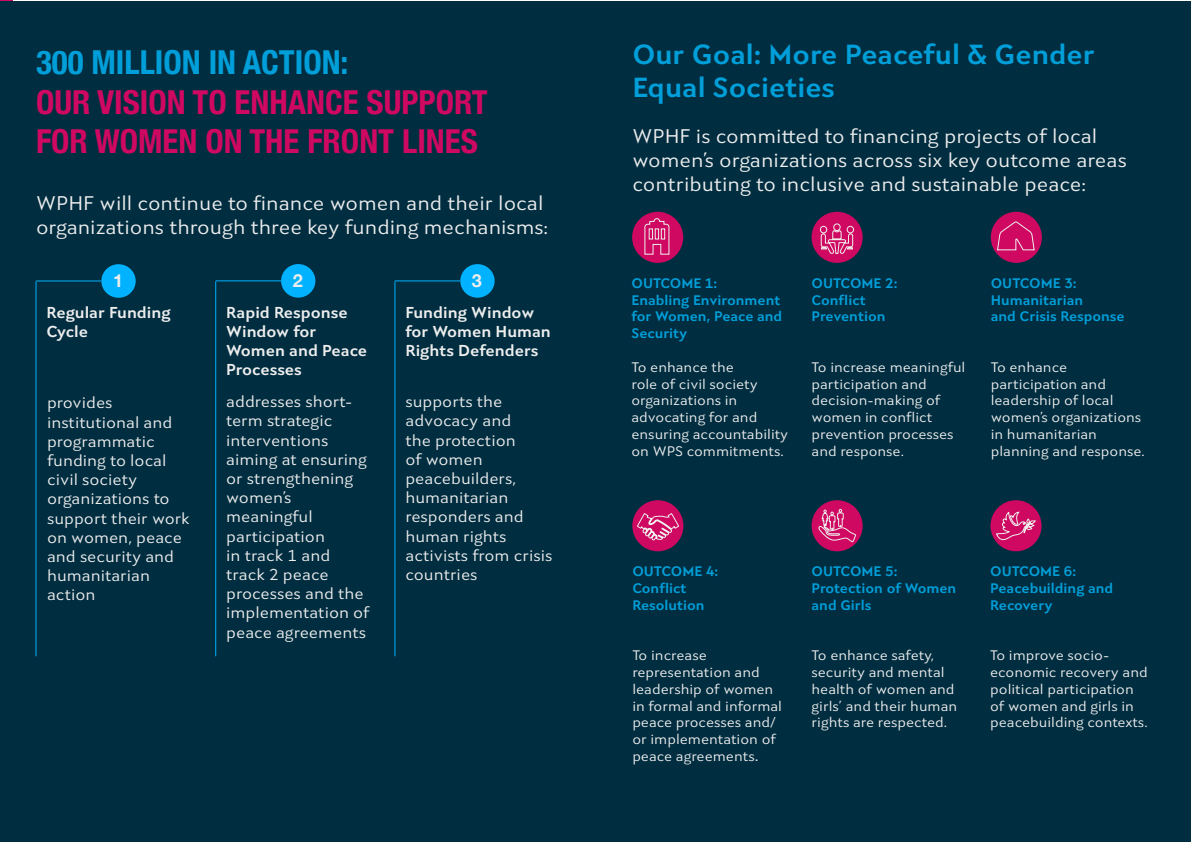
<style>
.page{position:relative;width:1191px;height:842px;background:#fff}
.page>*{position:absolute;margin:0;border:0;box-sizing:border-box;transform-origin:0 0}
.t1{font:700 condensed 33px/39.6px "Helvetica Neue";color:#cf0861}
.t2{font:700 condensed 33px "Helvetica Neue";color:#009fd9}
.t3{font:700 28px/33.6px "Seven One Eight";color:#009fd9}
.t4{font:20px/24px "Seven One Eight";color:#ededed}
.t5{font:700 18px "Helvetica Neue";color:#ededed}
.t6{font:16px/19.2px "Seven One Eight";color:#ededed}
.t7{font:700 16px/19.2px "Seven One Eight";color:#ededed}
.t8{font:14px/16.8px "Seven One Eight";color:#ededed}
.t9{font:700 14px/16.8px "Seven One Eight";color:#009fd9}
.s1{font-family:"Helvetica Neue"}
</style>
<div class="page">
<div style="left:0;top:0;width:12px;height:153px;background:#cf0861"></div>
<div style="left:0;top:1px;width:1191px;height:841px;background:#002d40"></div>
<div style="left:101px;top:264px;width:35px;height:34px;background:#00b2ff;border-radius:50%"></div>
<hr style="left:36px;top:280px;width:65px;height:1px;background:#00b2ff">
<hr style="left:36px;top:281px;width:1px;height:375px;background:#00b2ff">
<div style="left:281px;top:264px;width:34px;height:34px;background:#00b2ff;border-radius:50%"></div>
<hr style="left:216px;top:280px;width:65px;height:1px;background:#00b2ff">
<hr style="left:215px;top:281px;width:1px;height:375px;background:#00b2ff">
<div style="left:460px;top:264px;width:34px;height:34px;background:#00b2ff;border-radius:50%"></div>
<hr style="left:395px;top:280px;width:65px;height:1px;background:#00b2ff">
<hr style="left:394px;top:281px;width:1px;height:375px;background:#00b2ff">
<div style="left:632px;top:212px;width:51px;height:51px;background:#cf0861;border-radius:50%"></div>
<svg style="left:644px;top:218px;width:25px;height:37px"></svg>
<div style="left:811px;top:212px;width:51px;height:51px;background:#cf0861;border-radius:50%"></div>
<svg style="left:820px;top:223px;width:34px;height:31px"></svg>
<div style="left:990px;top:212px;width:52px;height:51px;background:#cf0861;border-radius:50%"></div>
<svg style="left:997px;top:221px;width:37px;height:29px"></svg>
<div style="left:632px;top:500px;width:51px;height:51px;background:#cf0861;border-radius:50%"></div>
<svg style="left:637px;top:513px;width:42px;height:28px"></svg>
<div style="left:811px;top:500px;width:51px;height:51px;background:#cf0861;border-radius:50%"></div>
<svg style="left:818px;top:509px;width:38px;height:33px"></svg>
<div style="left:990px;top:500px;width:51px;height:51px;background:#cf0861;border-radius:50%"></div>
<svg style="left:996px;top:512px;width:40px;height:28px"></svg>
<h1 class="t2" style="left:36px;top:35px;width:314px">300 MILLION IN ACTION:</h1>
<h1 class="t1" style="left:36px;top:80px;width:453px">OUR VISION TO ENHANCE SUPPORT<br>FOR WOMEN ON THE FRONT LINES</h1>
<h3 class="t4" style="left:36px;top:191px;width:514px">WPHF will continue to finance women and their local organizations through three key funding mechanisms:</h3>
<p class="t5" style="left:113px;top:266px;width:12px">1</p>
<p class="t5" style="left:293px;top:266px;width:12px">2</p>
<p class="t5" style="left:472px;top:266px;width:12px">3</p>
<p class="t7" style="left:46px;top:302px;width:126px">Regular Funding<br>Cycle</p>
<p class="t7" style="left:226px;top:302px;width:142px">Rapid Response<br>Window for<br>Women and Peace<br>Processes</p>
<p class="t7" style="left:405px;top:302px;width:147px">Funding Window for Women Human<br>Rights Defenders</p>
<p class="t6" style="left:47px;top:393px;width:144px">provides institutional and programmatic funding to local civil society organizations to support their work on women, peace and security and humanitarian action</p>
<p class="t6" style="left:226px;top:392px;width:145px">addresses short&shy;term strategic interventions aiming at ensuring or strengthening women’s meaningful participation<br>in track 1 and track 2 peace processes and the implementation of peace agreements</p>
<p class="t6" style="left:405px;top:392px;width:148px">supports the advocacy and<br>the protection<br>of women peacebuilders, humanitarian responders and human rights activists from crisis countries</p>
<h2 class="t3" style="left:632px;top:36px;width:464px">Our Goal: More Peaceful &amp; Gender<br>Equal Societies</h2>
<h3 class="t4" style="left:632px;top:124px;width:496px">WPHF is committed to financing projects of local women’s organizations across six key outcome areas contributing to inclusive and sustainable peace:</h3>
<p class="t9" style="left:631px;top:274px;width:152px">OUTCOME 1:<br>Enabling Environment for Women, Peace and<br>Security</p>
<p class="t8" style="left:631px;top:358px;width:158px">To enhance the<br>role of civil society organizations in advocating for and ensuring accountability on WPS commitments.</p>
<p class="t9" style="left:811px;top:274px;width:87px">OUTCOME 2:<br>Conflict<br>Prevention</p>
<p class="t8" style="left:811px;top:358px;width:155px">To increase meaningful participation and decision-making of women in conflict prevention processes and response.</p>
<p class="t9" style="left:990px;top:274px;width:135px">OUTCOME 3:<br>Humanitarian<br>and Crisis Response</p>
<p class="t8" style="left:990px;top:358px;width:155px">To enhance participation and leadership of local women’s organizations in humanitarian planning and response.</p>
<p class="t9" style="left:632px;top:562px;width:87px">OUTCOME 4:<br>Conflict<br>Resolution</p>
<p class="t8" style="left:632px;top:647px;width:151px">To increase representation and leadership of women in formal and informal peace processes and/ or implementation of peace agreements<span class="s1">.</span></p>
<p class="t9" style="left:811px;top:562px;width:146px">OUTCOME 5:<br>Protection of Women and Girls</p>
<p class="t8" style="left:811px;top:647px;width:147px">To enhance safety, security and mental health of women and girls’ and their human rights are respected.</p>
<p class="t9" style="left:990px;top:562px;width:125px">OUTCOME 6:<br>Peacebuilding and<br>Recovery</p>
<p class="t8" style="left:990px;top:647px;width:159px">To improve socio&shy;economic recovery and political participation of women and girls in peacebuilding contexts.</p>
</div>
